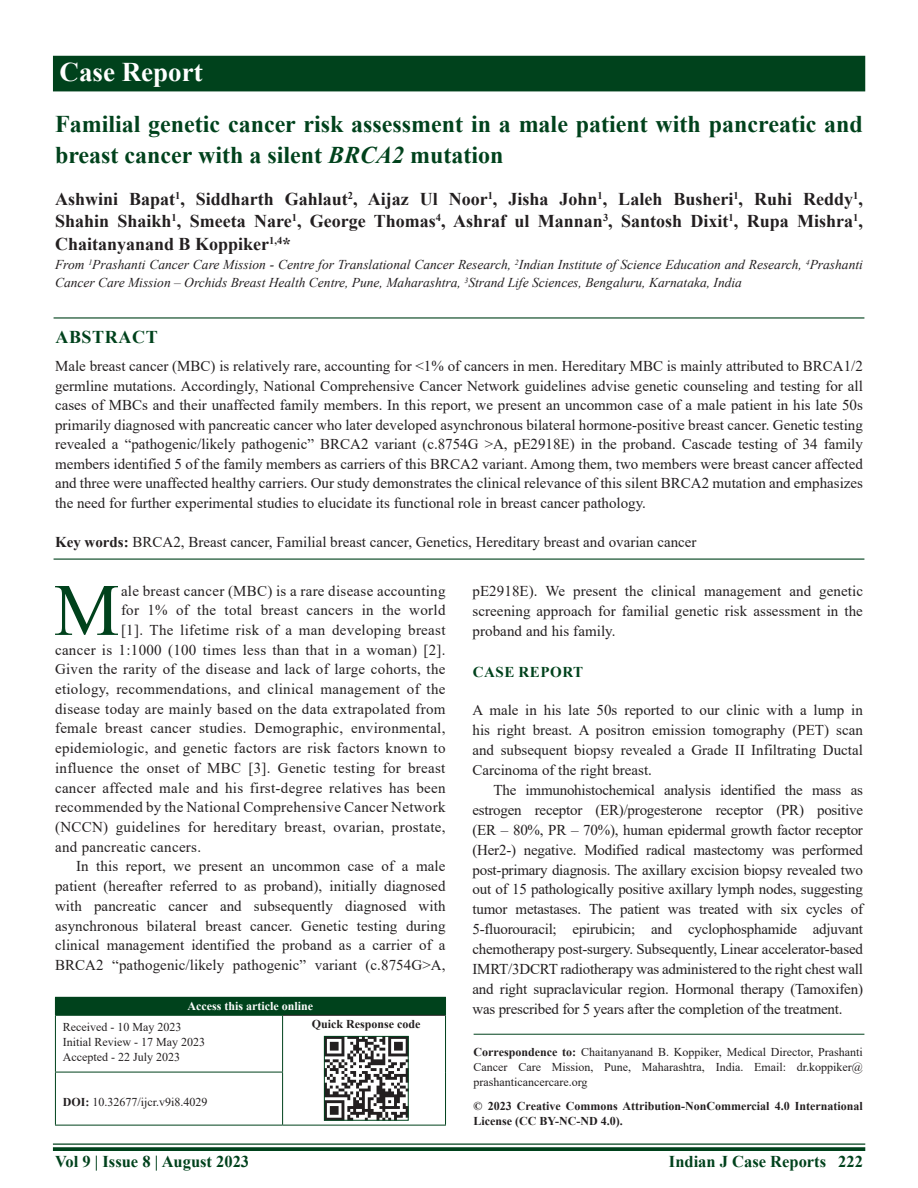
<style>
.page{position:relative;width:918px;height:1188px;background:#fff}
.page>*{position:absolute;margin:0;border:0;box-sizing:border-box;transform-origin:0 0}
.DROP_CAP_TX{font:73.95px "Times New Roman";color:#00421c}
.AH{font:700 27px "Times New Roman";color:#fff}
.AT{font:700 24px/31.5px "Times New Roman";color:#00421c}
.AU{font:700 18px/22.5px "Times New Roman";color:#231f20;text-align:justify}
.ABSH{font:700 18px "Times New Roman";letter-spacing:.035em;color:#00421c}
.RF{font:700 16.5px "Times New Roman";color:#00421c}
.TX{font:15px/20px "Times New Roman";letter-spacing:.005em;color:#231f20;text-align:justify}
.ABS{font:15px/19.5px "Times New Roman";color:#231f20;text-align:justify}
.DROP_CAP_TX-2{font:15px "Times New Roman";letter-spacing:.02em;color:#231f20}
.TXFL{font:15px/20px "Times New Roman";color:#231f20;text-align:justify}
.KWD{font:15px "Times New Roman";color:#231f20}
.t1{font:700 15px "Times New Roman";letter-spacing:.035em;color:#00421c}
.AFF{font:italic 13.5px/18px "Times New Roman";color:#231f20}
.ADD{font:12px/15px "Times New Roman";color:#231f20;text-align:justify}
.CR{font:700 12px/15px "Times New Roman";color:#231f20}
.HIS{font:12px/15px "Times New Roman";color:#231f20}
.DOI{font:12px "Times New Roman";color:#231f20}
.AAO{font:700 12px "Times New Roman";color:#fff}
.QR{font:700 12px "Times New Roman";color:#231f20}
.s1{font-style:italic}
.s2{font-weight:700}
</style>
<div class="page">
<hr style="left:53px;top:1143px;width:812px;height:2px;background:#00421c">
<svg style="left:53px;top:1147px;width:812px;height:4px;background:#0f4d29"></svg>
<div style="left:53px;top:56px;width:812px;height:35px;background:#00421c"></div>
<hr style="left:54px;top:317px;width:810px;height:2px;background:#00421c">
<hr style="left:54px;top:559px;width:810px;height:1px;background:#00421c">
<hr style="left:474px;top:1034px;width:390px;height:1px;background:#00421c">
<div style="left:55px;top:997px;width:391px;height:18px;background:#00421c"></div>
<hr style="left:283px;top:1015px;width:162px;height:1px;background:#231f20">
<hr style="left:55px;top:1016px;width:1px;height:56px;background:#00421c">
<hr style="left:55px;top:1015px;width:228px;height:1px;background:#00421c">
<hr style="left:282px;top:1016px;width:1px;height:56px;background:#00421c">
<hr style="left:445px;top:1015px;width:1px;height:57px;background:#00421c">
<hr style="left:445px;top:1072px;width:1px;height:53px;background:#00421c">
<hr style="left:55px;top:1072px;width:1px;height:53px;background:#00421c">
<hr style="left:55px;top:1072px;width:228px;height:1px;background:#00421c">
<hr style="left:55px;top:1125px;width:228px;height:1px;background:#00421c">
<hr style="left:282px;top:1072px;width:1px;height:53px;background:#00421c">
<hr style="left:283px;top:1125px;width:163px;height:1px;background:#00421c">
<img style="left:326px;top:1038px;width:80px;height:80px">
<div style="left:324px;top:1036px;width:84px;height:84px;border:1px solid #00421c"></div>
<p class="AH" style="left:60px;top:52px;width:145px">Case Report</p>
<p class="AT" style="left:55px;top:107px;width:809px">Familial genetic cancer risk assessment in a male patient with pancreatic and breast cancer with a silent <span class="s1">BRCA2</span> mutation</p>
<p class="AU" style="left:55px;top:187px;width:809px">Ashwini Bapat<sup>1</sup>, Siddharth Gahlaut<sup>2</sup>, Aijaz Ul Noor<sup>1</sup>, Jisha John<sup>1</sup>, Laleh Busheri<sup>1</sup>, Ruhi Reddy<sup>1</sup>, Shahin Shaikh<sup>1</sup>, Smeeta Nare<sup>1</sup>, George Thomas<sup>4</sup>, Ashraf ul Mannan<sup>3</sup>, Santosh Dixit<sup>1</sup>, Rupa Mishra<sup>1</sup>, Chaitanyanand B Koppiker<sup>1,4</sup>*</p>
<p class="AFF" style="left:55px;top:255px;width:809px">From <sup>1</sup>Prashanti Cancer Care Mission - Centre for Translational Cancer Research, <sup>2</sup>Indian Institute of Science Education and Research, <sup>4</sup>Prashanti<br>Cancer Care Mission – Orchids Breast Health Centre, Pune, Maharashtra, <sup>3</sup>Strand Life Sciences, Bengaluru, Karnataka, India</p>
<p class="ABSH" style="left:55px;top:324px;width:104px">ABSTRACT</p>
<p class="ABS" style="left:55px;top:356px;width:809px">Male breast cancer (MBC) is relatively rare, accounting for &lt;1% of cancers in men. Hereditary MBC is mainly attributed to BRCA1/2 germline mutations. Accordingly, National Comprehensive Cancer Network guidelines advise genetic counseling and testing for all cases of MBCs and their unaffected family members. In this report, we present an uncommon case of a male patient in his late 50s primarily diagnosed with pancreatic cancer who later developed asynchronous bilateral hormone-positive breast cancer. Genetic testing revealed a “pathogenic/likely pathogenic” BRCA2 variant (c.8754G &gt;A, pE2918E) in the proband. Cascade testing of 34 family members identified 5 of the family members as carriers of this BRCA2 variant. Among them, two members were breast cancer affected and three were unaffected healthy carriers. Our study demonstrates the clinical relevance of this silent BRCA2 mutation and emphasizes the need for further experimental studies to elucidate its functional role in breast cancer pathology.</p>
<p class="KWD" style="left:55px;top:531px;width:643px"><span class="s2">Key words:</span> BRCA2, Breast cancer, Familial breast cancer, Genetics, Hereditary breast and ovarian cancer</p>
<p class="DROP_CAP_TX" style="left:54px;top:558px;width:67px">M</p>
<p class="DROP_CAP_TX-2" style="left:121px;top:580px;width:326px">ale breast cancer (MBC) is a rare disease accounting</p>
<p class="DROP_CAP_TX-2" style="left:121px;top:600px;width:326px">for 1% of the total breast cancers in the world</p>
<p class="DROP_CAP_TX-2" style="left:121px;top:619px;width:326px">[1]. The lifetime risk of a man developing breast</p>
<p class="DROP_CAP_TX-2" style="left:55px;top:639px;width:392px">cancer is 1:1000 (100 times less than that in a woman) [2].</p>
<p class="DROP_CAP_TX-2" style="left:55px;top:659px;width:392px">Given the rarity of the disease and lack of large cohorts, the</p>
<p class="DROP_CAP_TX-2" style="left:55px;top:678px;width:392px">etiology, recommendations, and clinical management of the</p>
<p class="DROP_CAP_TX-2" style="left:55px;top:698px;width:392px">disease today are mainly based on the data extrapolated from</p>
<p class="DROP_CAP_TX-2" style="left:55px;top:718px;width:392px">female breast cancer studies. Demographic, environmental,</p>
<p class="DROP_CAP_TX-2" style="left:55px;top:738px;width:392px">epidemiologic, and genetic factors are risk factors known to</p>
<p class="DROP_CAP_TX-2" style="left:55px;top:757px;width:392px">influence the onset of MBC [3]. Genetic testing for breast</p>
<p class="DROP_CAP_TX-2" style="left:55px;top:777px;width:392px">cancer affected male and his first-degree relatives has been</p>
<p class="DROP_CAP_TX-2" style="left:55px;top:797px;width:392px">recommended by the National Comprehensive Cancer Network</p>
<p class="DROP_CAP_TX-2" style="left:55px;top:816px;width:392px">(NCCN) guidelines for hereditary breast, ovarian, prostate,</p>
<p class="DROP_CAP_TX-2" style="left:55px;top:836px;width:148px">and pancreatic cancers.</p>
<p class="TX" style="left:55px;top:856px;width:392px;text-indent:21px">In this report, we present an uncommon case of a male patient (hereafter referred to as proband), initially diagnosed with pancreatic cancer and subsequently diagnosed with asynchronous bilateral breast cancer. Genetic testing during clinical management identified the proband as a carrier of a BRCA2 “pathogenic/likely pathogenic” variant (c.8754G&gt;A,</p>
<p class="AAO" style="left:188px;top:998px;width:127px">Access this article online</p>
<p class="HIS" style="left:63px;top:1019px;width:144px">Received - 10 May 2023<br>Initial Review - 17 May 2023<br>Accepted - 22 July 2023</p>
<p class="QR" style="left:312px;top:1015px;width:110px">Quick Response code</p>
<p class="DOI" style="left:63px;top:1094px;width:146px"><span class="s2">DOI:</span> 10.32677/ijcr.v9i8.4029</p>
<p class="TX" style="left:472px;top:580px;width:392px">pE2918E). We present the clinical management and genetic screening approach for familial genetic risk assessment in the proband and his family.</p>
<h1 class="t1" style="left:473px;top:661px;width:112px">CASE REPORT</h1>
<p class="TXFL" style="left:472px;top:699px;width:392px">A male in his late 50s reported to our clinic with a lump in his right breast. A positron emission tomography (PET) scan and subsequent biopsy revealed a Grade II Infiltrating Ductal Carcinoma of the right breast.</p>
<p class="TX" style="left:472px;top:779px;width:392px;text-indent:21px">The immunohistochemical analysis identified the mass as estrogen receptor (ER)/progesterone receptor (PR) positive (ER – 80%, PR – 70%), human epidermal growth factor receptor (Her2-) negative. Modified radical mastectomy was performed post-primary diagnosis. The axillary excision biopsy revealed two out of 15 pathologically positive axillary lymph nodes, suggesting tumor metastases. The patient was treated with six cycles of 5-fluorouracil; epirubicin; and cyclophosphamide adjuvant chemotherapy post-surgery. Subsequently, Linear accelerator-based IMRT/3DCRT radiotherapy was administered to the right chest wall and right supraclavicular region. Hormonal therapy (Tamoxifen) was prescribed for 5 years after the completion of the treatment.</p>
<p class="ADD" style="left:474px;top:1044px;width:391px"><span class="s2">Correspondence to:</span> Chaitanyanand B. Koppiker, Medical Director, Prashanti Cancer Care Mission, Pune, Maharashtra, India. Email: dr.koppiker@ prashanticancercare.org</p>
<p class="CR" style="left:474px;top:1099px;width:391px">© 2023 Creative Commons Attribution-NonCommercial 4.0 International<br>License (CC BY-NC-ND 4.0).</p>
<p class="RF" style="left:55px;top:1150px;width:196px">Vol 9 | Issue 8 | August 2023</p>
<p class="RF" style="left:669px;top:1150px;width:195px">Indian J Case Reports 222</p>
</div>
